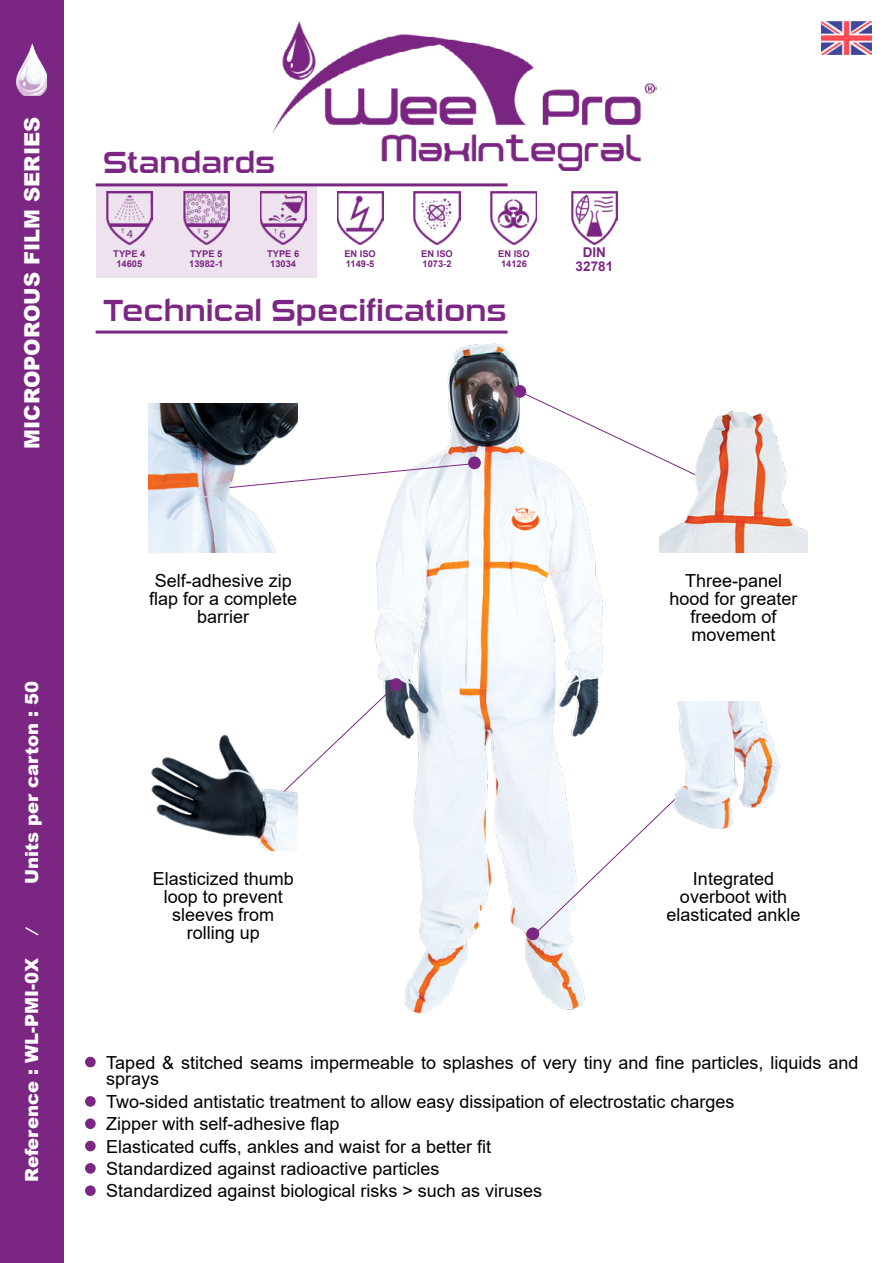
<style>
.page{position:relative;width:893px;height:1263px;background:#fff}
.page>*{position:absolute;margin:0;border:0;box-sizing:border-box;transform-origin:0 0}
.t1{font:30px "Sui Generis Rg";color:#7a2682}
.t2{font:900 21px "Arial";color:#fff}
.t3{font:18px/18px "Arial";color:#000;text-align:center}
.t4{font:900 18px "Arial";color:#fff}
.t5{font:700 13.5px/13.5px "Arial";color:#7a2682;text-align:center}
.t6{font:700 9.3px/10.5px "Arial";color:#7a2682}
</style>
<div class="page">
<div style="left:0;top:0;width:64px;height:1263px;background:#7a2682"></div>
<hr style="left:96px;top:183px;width:412px;height:3px;background:#7a2682">
<hr style="left:96px;top:331px;width:412px;height:3px;background:#7a2682">
<svg style="left:25px;top:927px;width:14px;height:9px"></svg>
<div style="left:96px;top:186px;width:221px;height:92px;background:#ede2ee"></div>
<img style="left:106px;top:191px;width:46px;height:54px">
<img style="left:491px;top:191px;width:46px;height:54px">
<img style="left:414px;top:191px;width:46px;height:54px">
<img style="left:337px;top:191px;width:46px;height:54px">
<img style="left:183px;top:191px;width:46px;height:54px">
<img style="left:260px;top:191px;width:46px;height:54px">
<img style="left:571px;top:191px;width:46px;height:54px">
<img style="left:375px;top:343px;width:229px;height:671px">
<svg style="left:298px;top:463px;width:177px;height:26px"></svg>
<svg style="left:298px;top:684px;width:99px;height:116px"></svg>
<svg style="left:519px;top:391px;width:140px;height:93px"></svg>
<svg style="left:532px;top:774px;width:127px;height:162px"></svg>
<div style="left:468px;top:456px;width:13px;height:13px;background:#7a2682;border-radius:50%"></div>
<div style="left:390px;top:678px;width:13px;height:13px;background:#7a2682;border-radius:50%"></div>
<div style="left:526px;top:927px;width:13px;height:13px;background:#7a2682;border-radius:50%"></div>
<div style="left:513px;top:385px;width:13px;height:13px;background:#7a2682;border-radius:50%"></div>
<img style="left:17px;top:43px;width:30px;height:53px">
<img style="left:272px;top:21px;width:385px;height:149px">
<img style="left:659px;top:411px;width:149px;height:142px">
<img style="left:151px;top:734px;width:147px;height:116px">
<img style="left:149px;top:404px;width:149px;height:149px">
<img style="left:659px;top:702px;width:121px;height:127px">
<img style="left:822px;top:21px;width:50px;height:34px">
<div style="left:85px;top:1057px;width:11px;height:10px;background:#7a2682;border-radius:50%"></div>
<div style="left:85px;top:1096px;width:11px;height:11px;background:#7a2682;border-radius:50%"></div>
<div style="left:85px;top:1118px;width:11px;height:11px;background:#7a2682;border-radius:50%"></div>
<div style="left:85px;top:1141px;width:11px;height:10px;background:#7a2682;border-radius:50%"></div>
<div style="left:85px;top:1163px;width:11px;height:11px;background:#7a2682;border-radius:50%"></div>
<div style="left:85px;top:1185px;width:11px;height:11px;background:#7a2682;border-radius:50%"></div>
<p class="t2" style="left:17px;top:449px;width:333px;rotate:-90deg">MICROPOROUS FILM SERIES</p>
<p class="t4" style="left:19px;top:884px;width:204px;rotate:-90deg">Units per carton : 50</p>
<p class="t4" style="left:19px;top:1182px;width:225px;rotate:-90deg">Reference : WL-PMI-0X</p>
<h1 class="t1" style="left:103px;top:145px;width:174px">Standards</h1>
<p class="t6" style="left:113px;top:249px;width:34px;text-align:center">TYPE 4<br>14605</p>
<p class="t6" style="left:189px;top:249px;width:36px">TYPE 5<br>13982-1</p>
<p class="t6" style="left:267px;top:249px;width:34px;text-align:center">TYPE 6<br>13034</p>
<p class="t6" style="left:344px;top:249px;width:33px">EN ISO<br>1149-5</p>
<p class="t6" style="left:421px;top:249px;width:33px">EN ISO<br>1073-2</p>
<p class="t6" style="left:498px;top:249px;width:33px;text-align:center">EN ISO<br>14126</p>
<p class="t5" style="left:576px;top:246px;width:39px">DIN<br>32781</p>
<h1 class="t1" style="left:103px;top:293px;width:405px">Technical Specifications</h1>
<p class="t3" style="left:149px;top:572px;width:150px">Self-adhesive zip flap for a complete barrier</p>
<p class="t3" style="left:669px;top:572px;width:130px">Three-panel hood for greater freedom of movement</p>
<p class="t3" style="left:153px;top:869px;width:143px">Elasticized thumb loop to prevent sleeves from rolling up</p>
<p class="t3" style="left:666px;top:869px;width:136px">Integrated overboot with elasticated ankle</p>
<p class="t3" style="left:106px;top:1054px;width:754px;line-height:16.5px;text-align:left">Taped &amp; stitched seams impermeable to splashes of very tiny and fine particles, liquids and sprays</p>
<p class="t3" style="left:106px;top:1090px;width:630px;line-height:22.4px;text-align:left">Two-sided antistatic treatment to allow easy dissipation of electrostatic charges Zipper with self-adhesive flap<br>Elasticated cuffs, ankles and waist for a better fit<br>Standardized against radioactive particles<br>Standardized against biological risks &gt; such as viruses</p>
</div>
